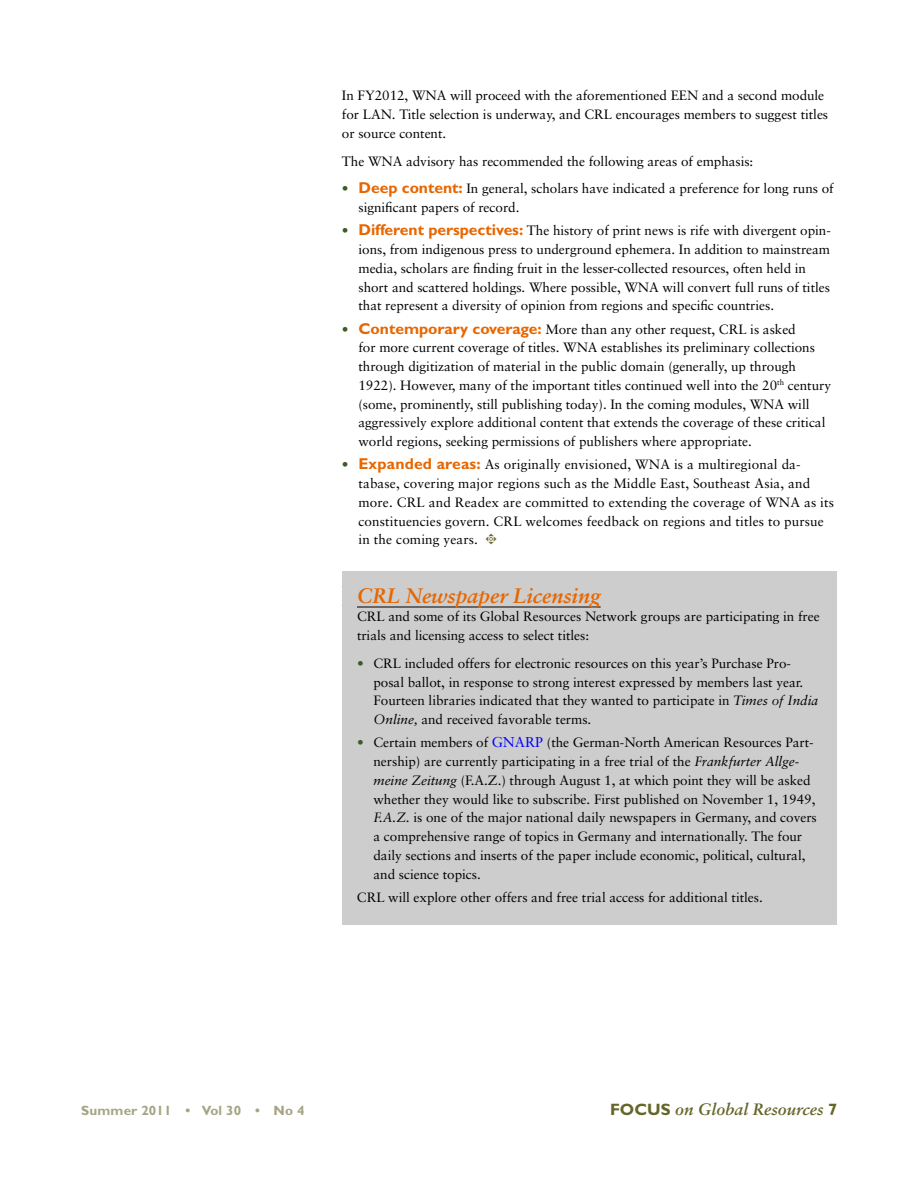
<style>
.page{position:relative;width:918px;height:1188px;background:#fff}
.page>*{position:absolute;margin:0;border:0;box-sizing:border-box;transform-origin:0 0}
.t1{font:italic 700 21px "Sabon";letter-spacing:-.005em;color:#e76600}
.t2{font:16.5px "Sabon Bold Italic Os F";color:#66662b}
.t3{font:13.5px/18.8px "Sabon";letter-spacing:-.005em;color:#000}
.t4{font:700 13.5px "Gill Sans";letter-spacing:.01em;color:#a5a585}
.s1{color:#3c5b26}
.s2{font-family:"Gill Sans";font-weight:700;font-size:15.75px;color:#e76600}
.s3{font-family:"Type Embellishments One Let Plain";font-size:15px;color:#66662b}
.s4{font-style:italic}
.s5{font-size:14.25px;color:#00f}
.s6{font-family:"Gill Sans";font-weight:700}
</style>
<div class="page">
<div style="left:342px;top:572px;width:495px;height:354px;background:#cdcdcd"></div>
<hr style="left:357px;top:607px;width:244px;height:1px;background:#000">
<p class="t3" style="left:342px;top:86px;width:488px">In FY2012, WNA will proceed with the aforementioned EEN and a second module for LAN. Title selection is underway, and CRL encourages members to suggest titles or source content.</p>
<p class="t3" style="left:342px;top:151px;width:413px">The WNA advisory has recommended the following areas of emphasis:</p>
<p class="t3" style="left:358px;top:179px;width:477px;text-indent:-16px"><span class="s1">•</span> <span class="s2">Deep content:</span> In general, scholars have indicated a preference for long runs of significant papers of record.</p>
<p class="t3" style="left:358px;top:221px;width:474px;text-indent:-16px"><span class="s1">•</span> <span class="s2">Different perspectives:</span> The history of print news is rife with divergent opin&shy;ions, from indigenous press to underground ephemera. In addition to mainstream media, scholars are finding fruit in the lesser-collected resources, often held in short and scattered holdings. Where possible, WNA will convert full runs of titles that represent a diversity of opinion from regions and specific countries.</p>
<p class="t3" style="left:358px;top:319px;width:474px;text-indent:-16px"><span class="s1">•</span> <span class="s2">Contemporary coverage:</span> More than any other request, CRL is asked<br>for more current coverage of titles. WNA establishes its preliminary collections through digitization of material in the public domain (generally, up through 1922). However, many of the important titles continued well into the 20<sup>th</sup> century (some, prominently, still publishing today). In the coming modules, WNA will aggressively explore additional content that extends the coverage of these critical world regions, seeking permissions of publishers where appropriate.</p>
<p class="t3" style="left:359px;top:455px;width:477px;text-indent:-17px"><span class="s1">•</span> <span class="s2">Expanded areas:</span> As originally envisioned, WNA is a multiregional da&shy;tabase, covering major regions such as the Middle East, Southeast Asia, and more. CRL and Readex are committed to extending the coverage of WNA as its constituencies govern. CRL welcomes feedback on regions and titles to pursue in the coming years. <span class="s3">t</span></p>
<h1 class="t1" style="left:357px;top:582px;width:245px">CRL Newspaper Licensing</h1>
<p class="t3" style="left:357px;top:607px;width:464px">CRL and some of its Global Resources Network groups are participating in free trials and licensing access to select titles:</p>
<p class="t3" style="left:373px;top:654px;width:446px;text-indent:-16px"><span class="s1">•</span> CRL included offers for electronic resources on this year’s Purchase Pro&shy;posal ballot, in response to strong interest expressed by members last year.<br>Fourteen libraries indicated that they wanted to participate in <span class="s4">Times of India Online,</span> and received favorable terms.</p>
<p class="t3" style="left:373px;top:733px;width:445px;text-indent:-16px"><span class="s1">•</span> Certain members of <span class="s5">GNARP</span> (the German-North American Resources Part&shy;nership) are currently participating in a free trial of the <span class="s4">Frankfurter Allge&shy;meine Zeitung</span> (F.A.Z.) through August 1, at which point they will be asked whether they would like to subscribe. First published on November 1, 1949, <span class="s4">F.A.Z.</span> is one of the major national daily newspapers in Germany, and covers a comprehensive range of topics in Germany and internationally. The four daily sections and inserts of the paper include economic, political, cultural, and science topics.</p>
<p class="t3" style="left:357px;top:888px;width:407px">CRL will explore other offers and free trial access for additional titles.</p>
<p class="t4" style="left:81px;top:1102px;width:225px">Summer 2011 • Vol 30 • No 4</p>
<p class="t2" style="left:610px;top:1099px;width:229px"><span class="s6">FOCUS</span> on Global Resources <span class="s6">7</span></p>
</div>
